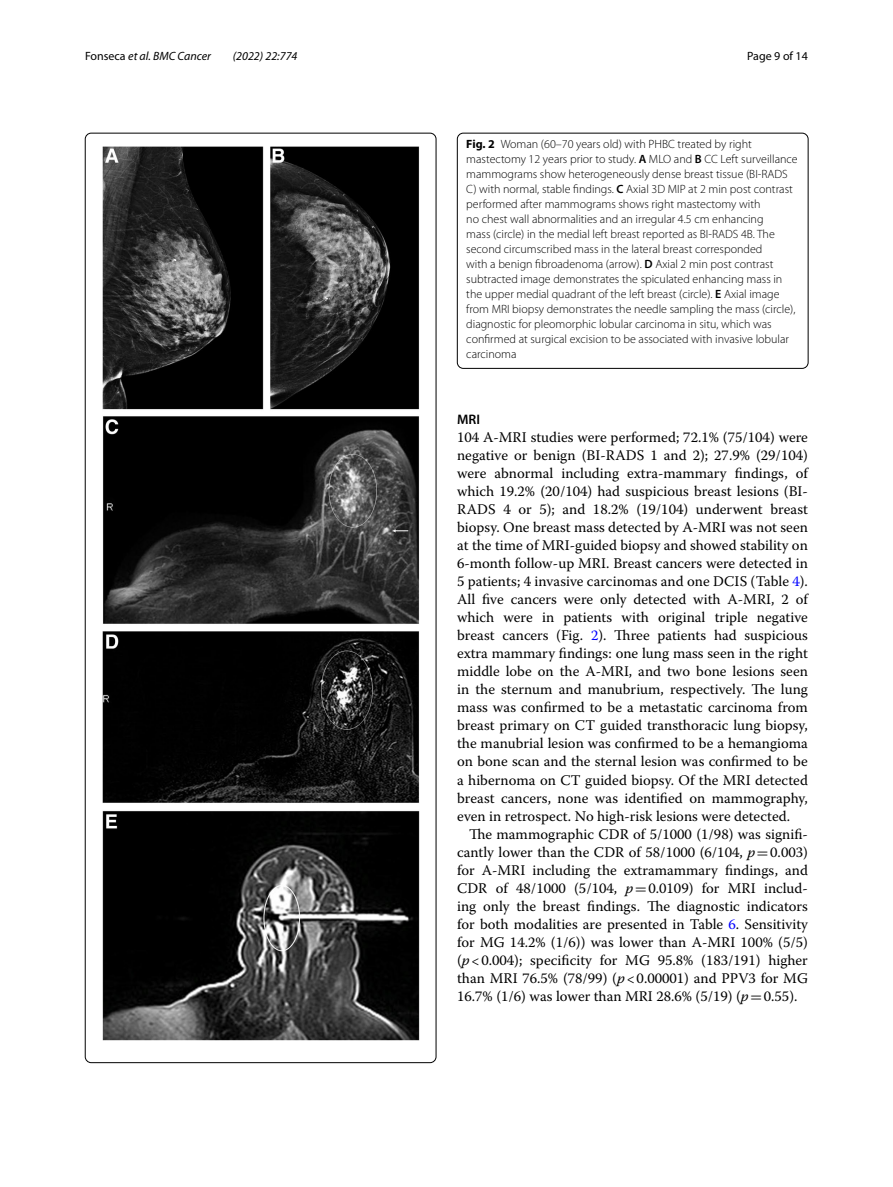
<style>
.page{position:relative;width:893px;height:1187px;background:#fff}
.page>*{position:absolute;margin:0;border:0;box-sizing:border-box;transform-origin:0 0}
.t1{font:14.7px/18px "Warnock Pro";color:#000;text-align:justify}
.t2{font:600 13.8px "Myriad Pro";color:#000}
.t3{font:300 12px/15px "Myriad Pro";color:#000}
.t4{font:italic 12px "Myriad Pro";color:#000}
.t5{font:12px "Myriad Pro";color:#000}
.s1{font-style:normal}
.s2{font-weight:700}
.s3{font-weight:600}
.s4{color:#00f}
.s5{font-style:italic}
.s6{font-family:"MTSY"}
</style>
<div class="page">
<img style="left:102px;top:147px;width:317px;height:893px">
<div style="left:457px;top:133px;width:351px;height:235px;border:1px solid #000;border-radius:6px"></div>
<p class="t4" style="left:85px;top:48px;width:127px"><span class="s1">Fonseca</span> et al. BMC Cancer</p>
<p class="t4" style="left:233px;top:48px;width:66px">(2022) 22:774</p>
<p class="t5" style="left:747px;top:48px;width:62px">Page 9 of 14</p>
<p class="t3" style="left:466px;top:137px;width:333px"><span class="s2">Fig. 2</span> Woman (60–70 years old) with PHBC treated by right mastectomy 12 years prior to study. <span class="s3">A</span> MLO and <span class="s3">B</span> CC Left surveillance mammograms show heterogeneously dense breast tissue (BI-RADS C) with normal, stable findings. <span class="s3">C</span> Axial 3D MIP at 2 min post contrast performed after mammograms shows right mastectomy with<br>no chest wall abnormalities and an irregular 4.5 cm enhancing<br>mass (circle) in the medial left breast reported as BI-RADS 4B. The second circumscribed mass in the lateral breast corresponded<br>with a benign fibroadenoma (arrow). <span class="s3">D</span> Axial 2 min post contrast subtracted image demonstrates the spiculated enhancing mass in the upper medial quadrant of the left breast (circle). <span class="s3">E</span> Axial image from MRI biopsy demonstrates the needle sampling the mass (circle), diagnostic for pleomorphic lobular carcinoma in situ, which was confirmed at surgical excision to be associated with invasive lobular carcinoma</p>
<p class="t2" style="left:457px;top:411px;width:24px">MRI</p>
<p class="t1" style="left:457px;top:428px;width:352px">104 A-MRI studies were performed; 72.1% (75/104) were negative or benign (BI-RADS 1 and 2); 27.9% (29/104) were abnormal including extra-mammary findings, of which 19.2% (20/104) had suspicious breast lesions (BI-RADS 4 or 5); and 18.2% (19/104) underwent breast biopsy. One breast mass detected by A-MRI was not seen at the time of MRI-guided biopsy and showed stability on 6-month follow-up MRI. Breast cancers were detected in 5 patients; 4 invasive carcinomas and one DCIS (Table <span class="s4">4</span>).<br>All five cancers were only detected with A-MRI, 2 of which were in patients with original triple negative breast cancers (Fig. <span class="s4">2</span>). Three patients had suspicious extra mammary findings: one lung mass seen in the right middle lobe on the A-MRI, and two bone lesions seen in the sternum and manubrium, respectively. The lung mass was confirmed to be a metastatic carcinoma from breast primary on CT guided transthoracic lung biopsy, the manubrial lesion was confirmed to be a hemangioma on bone scan and the sternal lesion was confirmed to be a hibernoma on CT guided biopsy. Of the MRI detected breast cancers, none was identified on mammography, even in retrospect. No high-risk lesions were detected.</p>
<p class="t1" style="left:457px;top:824px;width:352px;text-indent:12px">The mammographic CDR of 5/1000 (1/98) was signifi&shy;cantly lower than the CDR of 58/1000 (6/104, <span class="s5">p</span><span class="s6">=</span>0.003) for A-MRI including the extramammary findings, and CDR of 48/1000 (5/104, <span class="s5">p</span><span class="s6">=</span>0.0109) for MRI includ&shy;ing only the breast findings. The diagnostic indicators for both modalities are presented in Table <span class="s4">6</span>. Sensitivity for MG 14.2% (1/6)) was lower than A-MRI 100% (5/5) (<span class="s5">p</span>&lt;0.004); specificity for MG 95.8% (183/191) higher than MRI 76.5% (78/99) (<span class="s5">p</span>&lt;0.00001) and PPV3 for MG 16.7% (1/6) was lower than MRI 28.6% (5/19) (<span class="s5">p</span><span class="s6">=</span>0.55).</p>
</div>
